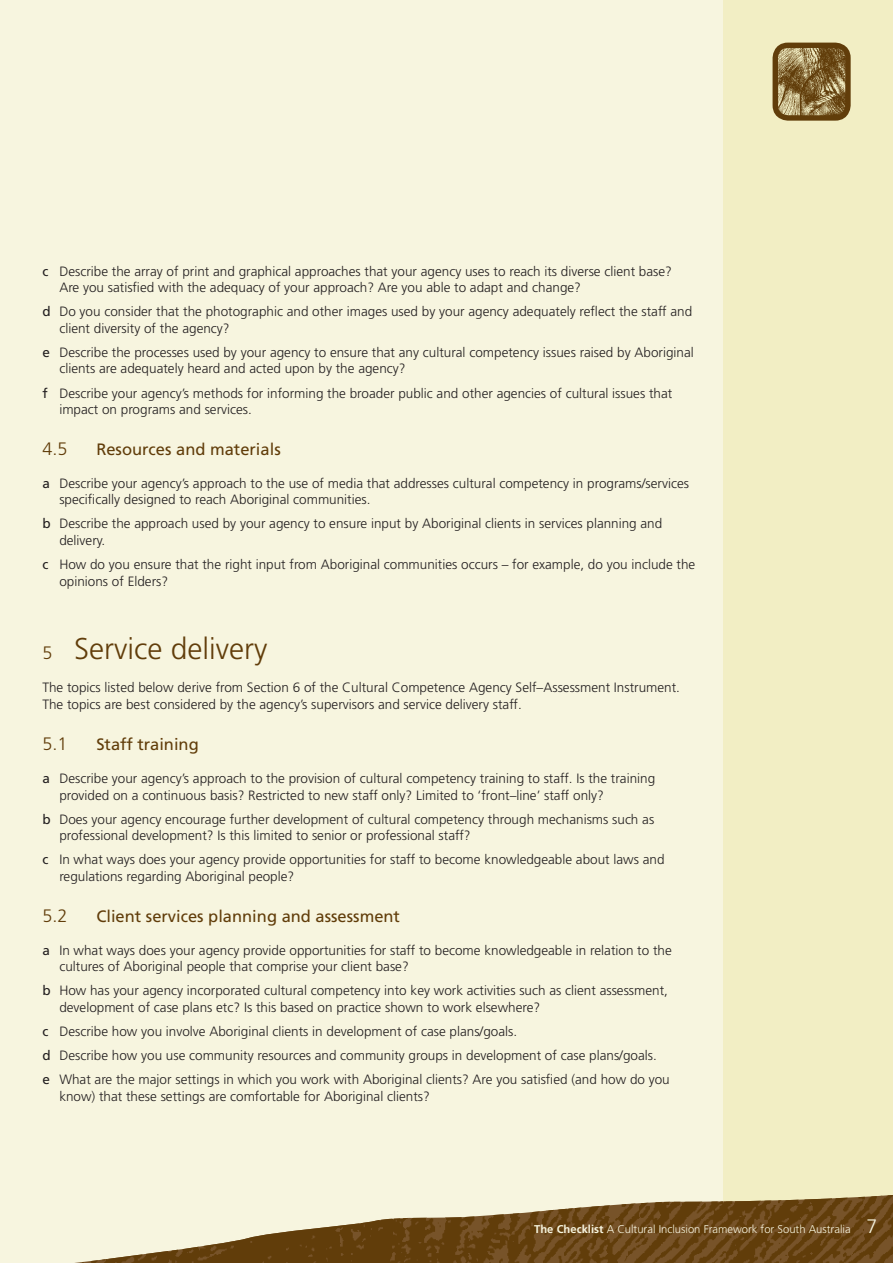
<style>
.page{position:relative;width:893px;height:1263px;background:#fff}
.page>*{position:absolute;margin:0;border:0;box-sizing:border-box;transform-origin:0 0}
.t1{font:300 30px "Frutiger";color:#613d0a}
.t2{font:300 18px "Frutiger";color:#613d0a}
.t3{font:16.5px "Frutiger";color:#613d0a}
.t4{font:300 13.5px/16.5px "Frutiger";color:#231f20}
.t5{font:300 11.25px "Frutiger";color:#f7f5df}
.s1{font-weight:400}
.s2{font-size:18px}
.s3{font-weight:700}
.s4{font-size:19.5px}
</style>
<div class="page">
<div style="left:0;top:0;width:892px;height:1263px;background:#f7f5df"></div>
<div style="left:723px;top:0;width:169px;height:1263px;background:#f2eec4"></div>
<img style="left:775px;top:45px;width:72px;height:73px;border-radius:13px">
<div style="left:772px;top:43px;width:78px;height:78px;border:5px solid #613d0a;border-radius:13px"></div>
<img style="left:75px;top:1195px;width:817px;height:68px">
<p class="t4" style="left:59px;top:264px;width:614px;text-indent:-17px"><span class="s1">c</span> Describe the array of print and graphical approaches that your agency uses to reach its diverse client base?<br>Are you satisfied with the adequacy of your approach? Are you able to adapt and change?</p>
<p class="t4" style="left:59px;top:304px;width:634px;text-indent:-17px"><span class="s1">d</span> Do you consider that the photographic and other images used by your agency adequately reflect the staff and client diversity of the agency?</p>
<p class="t4" style="left:59px;top:345px;width:636px;text-indent:-17px"><span class="s1">e</span> Describe the processes used by your agency to ensure that any cultural competency issues raised by Aboriginal clients are adequately heard and acted upon by the agency?</p>
<p class="t4" style="left:59px;top:386px;width:614px;text-indent:-17px"><span class="s1">f</span> Describe your agency’s methods for informing the broader public and other agencies of cultural issues that impact on programs and services.</p>
<h2 class="t2" style="left:42px;top:441px;width:27px">4.5</h2>
<p class="t3" style="left:96px;top:442px;width:186px">Resources and materials</p>
<p class="t4" style="left:59px;top:476px;width:631px;text-indent:-17px"><span class="s1">a</span> Describe your agency’s approach to the use of media that addresses cultural competency in programs/services specifically designed to reach Aboriginal communities.</p>
<p class="t4" style="left:59px;top:516px;width:604px;text-indent:-17px"><span class="s1">b</span> Describe the approach used by your agency to ensure input by Aboriginal clients in services planning and delivery.</p>
<p class="t4" style="left:59px;top:557px;width:637px;text-indent:-17px"><span class="s1">c</span> How do you ensure that the right input from Aboriginal communities occurs – for example, do you include the opinions of Elders?</p>
<h1 class="t1" style="left:42px;top:637px;width:227px"><span class="s2">5</span> Service delivery</h1>
<p class="t4" style="left:42px;top:680px;width:639px">The topics listed below derive from Section 6 of the Cultural Competence Agency Self–Assessment Instrument.<br>The topics are best considered by the agency’s supervisors and service delivery staff.</p>
<h2 class="t2" style="left:42px;top:737px;width:27px">5.1</h2>
<p class="t3" style="left:96px;top:738px;width:104px">Staff training</p>
<p class="t4" style="left:59px;top:771px;width:597px;text-indent:-17px"><span class="s1">a</span> Describe your agency’s approach to the provision of cultural competency training to staff. Is the training provided on a continuous basis? Restricted to new staff only? Limited to ‘front–line’ staff only?</p>
<p class="t4" style="left:59px;top:812px;width:596px;text-indent:-17px"><span class="s1">b</span> Does your agency encourage further development of cultural competency through mechanisms such as professional development? Is this limited to senior or professional staff?</p>
<p class="t4" style="left:59px;top:853px;width:606px;text-indent:-17px"><span class="s1">c</span> In what ways does your agency provide opportunities for staff to become knowledgeable about laws and regulations regarding Aboriginal people?</p>
<h2 class="t2" style="left:42px;top:908px;width:27px">5.2</h2>
<p class="t3" style="left:96px;top:909px;width:305px">Client services planning and assessment</p>
<p class="t4" style="left:59px;top:943px;width:614px;text-indent:-17px"><span class="s1">a</span> In what ways does your agency provide opportunities for staff to become knowledgeable in relation to the cultures of Aboriginal people that comprise your client base?</p>
<p class="t4" style="left:59px;top:983px;width:610px;text-indent:-17px"><span class="s1">b</span> How has your agency incorporated cultural competency into key work activities such as client assessment, development of case plans etc? Is this based on practice shown to work elsewhere?</p>
<p class="t4" style="left:42px;top:1020px;width:629px;line-height:24.2px"><span class="s1">c</span> Describe how you involve Aboriginal clients in development of case plans/goals.<br><span class="s1">d</span> Describe how you use community resources and community groups in development of case plans/goals.<br><span class="s1">e</span> What are the major settings in which you work with Aboriginal clients? Are you satisfied (and how do you</p>
<p class="t4" style="left:59px;top:1089px;width:372px">know) that these settings are comfortable for Aboriginal clients?</p>
<p class="t5" style="left:534px;top:1225px;width:344px"><span class="s3">The Checklist</span> A Cultural Inclusion Framework for South Australia <span class="s4">7</span></p>
</div>
